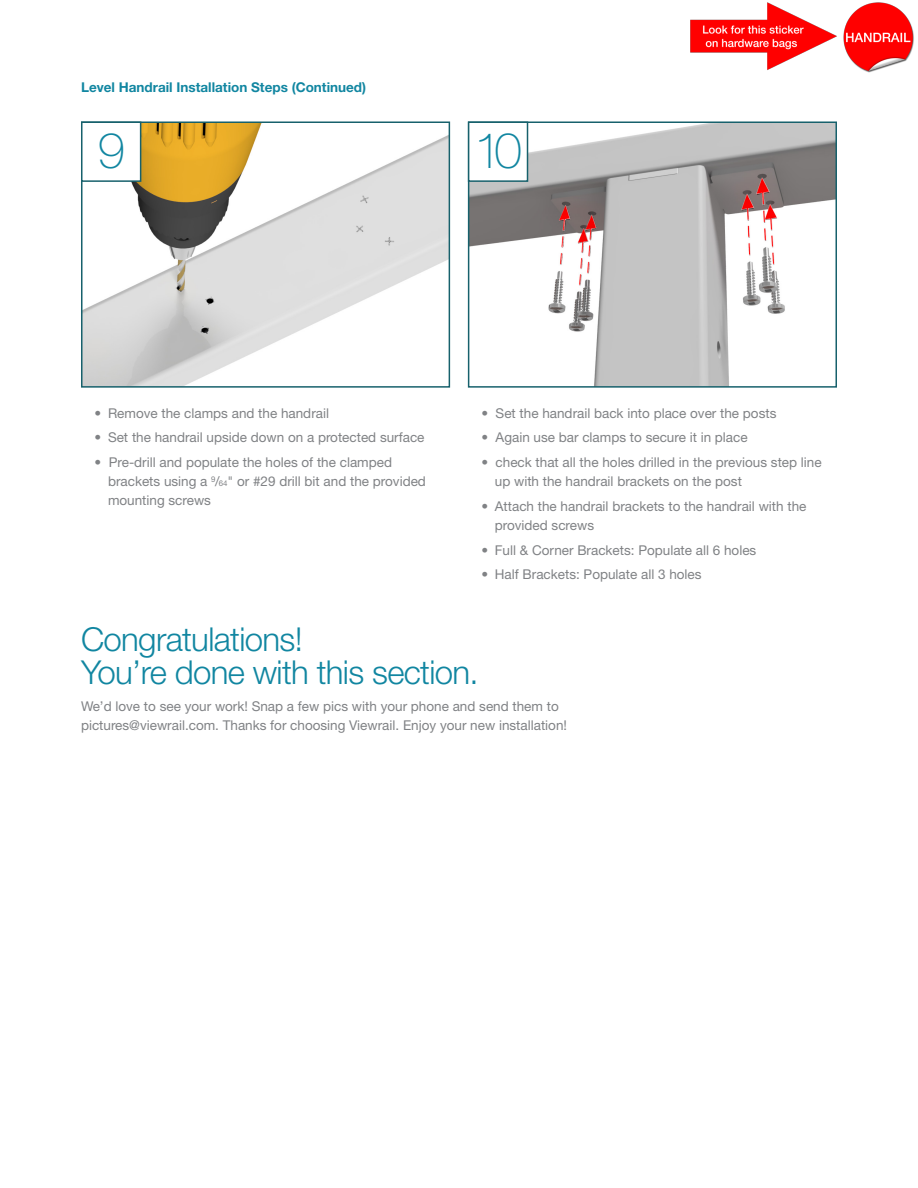
<style>
.page{position:relative;width:918px;height:1188px;background:#fff}
.page>*{position:absolute;margin:0;border:0;box-sizing:border-box;transform-origin:0 0}
.t1{font:100 49.5px "Helvetica Neue";color:#1186a1}
.t2{font:300 33px "Helvetica Neue";letter-spacing:-.02em;color:#1186a1}
.Bullet_Points{font:13.5px/19.2px "Helvetica Neue";color:#808285}
.t3{font:700 13.5px "Helvetica Neue";color:#1186a1}
.s1{font-size:7.8px}
</style>
<div class="page">
<img style="left:471px;top:125px;width:363px;height:260px">
<div style="left:468px;top:122px;width:369px;height:266px;border:2px solid #17616c"></div>
<img style="left:84px;top:125px;width:363px;height:260px">
<div style="left:81px;top:122px;width:369px;height:266px;border:2px solid #17616c"></div>
<div style="left:469px;top:122px;width:59px;height:59px;background:#fff"></div>
<div style="left:468px;top:122px;width:60px;height:60px;border:2px solid #17616c"></div>
<div style="left:82px;top:122px;width:59px;height:59px;background:#fff"></div>
<div style="left:81px;top:122px;width:60px;height:60px;border:2px solid #17616c"></div>
<img style="left:690px;top:2px;width:224px;height:71px">
<p class="t3" style="left:81px;top:78px;width:287px">Level Handrail Installation Steps (Continued)</p>
<p class="t1" style="left:97px;top:122px;width:29px">9</p>
<p class="t1" style="left:474px;top:122px;width:50px">10</p>
<p class="Bullet_Points" style="left:94px;top:403px;width:236px">• Remove the clamps and the handrail</p>
<p class="Bullet_Points" style="left:94px;top:428px;width:332px">• Set the handrail upside down on a protected surface</p>
<p class="Bullet_Points" style="left:108px;top:452px;width:319px;text-indent:-14px">• Pre-drill and populate the holes of the clamped brackets using a <sup>9</sup>/<span class="s1">64</span>" or #29 drill bit and the provided mounting screws</p>
<p class="Bullet_Points" style="left:481px;top:403px;width:297px">• Set the handrail back into place over the posts</p>
<p class="Bullet_Points" style="left:481px;top:428px;width:268px">• Again use bar clamps to secure it in place</p>
<p class="Bullet_Points" style="left:495px;top:452px;width:328px;text-indent:-14px">• check that all the holes drilled in the previous step line up with the handrail brackets on the post</p>
<p class="Bullet_Points" style="left:495px;top:496px;width:313px;text-indent:-14px">• Attach the handrail brackets to the handrail with the provided screws</p>
<p class="Bullet_Points" style="left:481px;top:540px;width:277px">• Full &amp; Corner Brackets: Populate all 6 holes</p>
<p class="Bullet_Points" style="left:481px;top:565px;width:222px">• Half Brackets: Populate all 3 holes</p>
<p class="t2" style="left:81px;top:619px;width:223px">Congratulations!</p>
<p class="t2" style="left:81px;top:652px;width:399px">You’re done with this section.</p>
<p class="Bullet_Points" style="left:81px;top:696px;width:488px">We’d love to see your work! Snap a few pics with your phone and send them to pictures@viewrail.com. Thanks for choosing Viewrail. Enjoy your new installation!</p>
</div>
